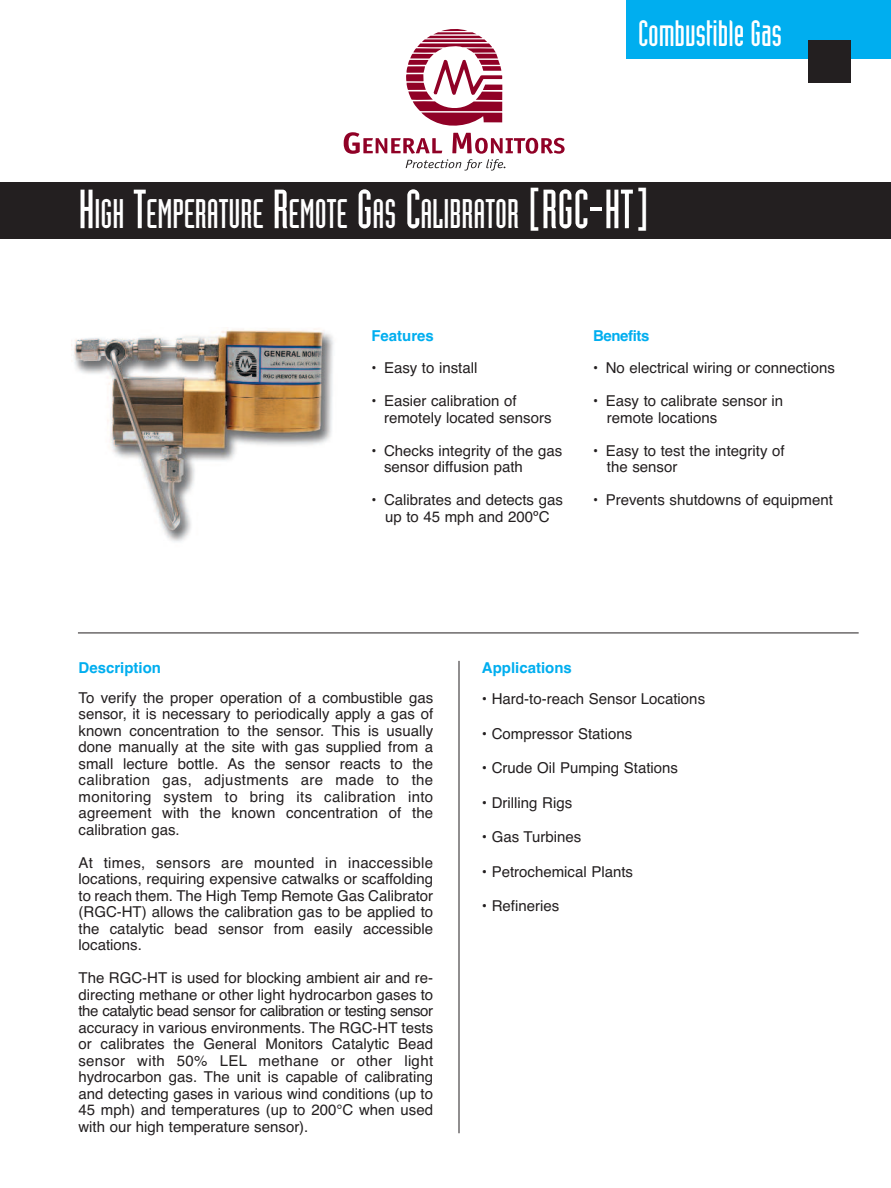
<style>
.page{position:relative;width:891px;height:1188px;background:#fff}
.page>*{position:absolute;margin:0;border:0;box-sizing:border-box;transform-origin:0 0}
.t1{font:40.5px "Industria Solid";color:#fff}
.t2{font:36px "Industria Solid";color:#fff}
.t3{font:15px/16.5px "Helvetica";color:#231f20;text-align:justify}
.t4{font:15px/16.5px "Helvetica";color:#231f20;scale:.95 1}
.t5{font:700 15px "Helvetica";color:#00aeef}
.t6{font:700 15px "Helvetica";letter-spacing:-.03em;color:#00aeef}
.s1{font-size:54px}
.s2{font-size:48px}
</style>
<div class="page">
<div style="left:0;top:182px;width:891px;height:57px;background:#231f20"></div>
<img style="left:71px;top:328px;width:263px;height:214px">
<div style="left:626px;top:0;width:265px;height:59px;background:#00aeef"></div>
<div style="left:808px;top:40px;width:43px;height:43px;background:#231f20"></div>
<svg style="left:344px;top:29px;width:221px;height:142px"></svg>
<hr style="left:78px;top:633px;width:781px;height:1px;background:#231f20">
<hr style="left:459px;top:661px;width:1px;height:472px;background:#231f20">
<h2 class="t2" style="left:638px;top:21px;width:145px">Combustible Gas</h2>
<h1 class="t1" style="left:79px;top:199px;width:572px"><span class="s1">H</span>IGH <span class="s1">T</span>EMPERATURE <span class="s1">R</span>EMOTE <span class="s1">G</span>AS <span class="s1">C</span>ALIBRATOR <span class="s2">[</span><span class="s1">RGC-HT</span><span class="s2">]</span></h1>
<p class="t5" style="left:371px;top:327px;width:64px">Features</p>
<p class="t4" style="left:371px;top:360px;width:113px">• Easy to install</p>
<p class="t4" style="left:384px;top:393px;width:178px;text-indent:-13px">• Easier calibration of remotely located sensors</p>
<p class="t4" style="left:384px;top:442px;width:189px;text-indent:-13px">• Checks integrity of the gas sensor diffusion path</p>
<p class="t4" style="left:371px;top:492px;width:203px;text-align:center">• Calibrates and detects gas up to 45 mph and 200ºC</p>
<p class="t6" style="left:593px;top:328px;width:58px">Benefits</p>
<p class="t4" style="left:593px;top:360px;width:256px">• No electrical wiring or connections</p>
<p class="t4" style="left:607px;top:393px;width:187px;text-indent:-14px">• Easy to calibrate sensor in remote locations</p>
<p class="t4" style="left:607px;top:442px;width:188px;text-indent:-14px">• Easy to test the integrity of the sensor</p>
<p class="t4" style="left:593px;top:492px;width:254px">• Prevents shutdowns of equipment</p>
<p class="t5" style="left:79px;top:659px;width:84px">Description</p>
<p class="t3" style="left:79px;top:690px;width:356px">To verify the proper operation of a combustible gas sensor, it is necessary to periodically apply a gas of known concentration to the sensor. This is usually done manually at the site with gas supplied from a small lecture bottle. As the sensor reacts to the calibration gas, adjustments are made to the monitoring system to bring its calibration into agreement with the known concentration of the calibration gas.</p>
<p class="t3" style="left:79px;top:855px;width:356px">At times, sensors are mounted in inaccessible locations, requiring expensive catwalks or scaffolding to reach them. The High Temp Remote Gas Calibrator (RGC-HT) allows the calibration gas to be applied to the catalytic bead sensor from easily accessible locations.</p>
<p class="t3" style="left:78px;top:970px;width:356px">The RGC-HT is used for blocking ambient air and re&shy;directing methane or other light hydrocarbon gases to the catalytic bead sensor for calibration or testing sensor accuracy in various environments. The RGC-HT tests or calibrates the General Monitors Catalytic Bead sensor with 50% LEL methane or other light hydrocarbon gas. The unit is capable of calibrating and detecting gases in various wind conditions (up to 45 mph) and temperatures (up to 200°C when used with our high temperature sensor).</p>
<p class="t5" style="left:482px;top:659px;width:91px">Applications</p>
<p class="t3" style="left:482px;top:691px;width:225px">• Hard-to-reach Sensor Locations</p>
<p class="t3" style="left:482px;top:725px;width:152px">• Compressor Stations</p>
<p class="t3" style="left:482px;top:760px;width:198px">• Crude Oil Pumping Stations</p>
<p class="t3" style="left:482px;top:794px;width:92px">• Drilling Rigs</p>
<p class="t3" style="left:482px;top:829px;width:101px">• Gas Turbines</p>
<p class="t3" style="left:482px;top:863px;width:153px">• Petrochemical Plants</p>
<p class="t3" style="left:482px;top:898px;width:79px">• Refineries</p>
</div>
